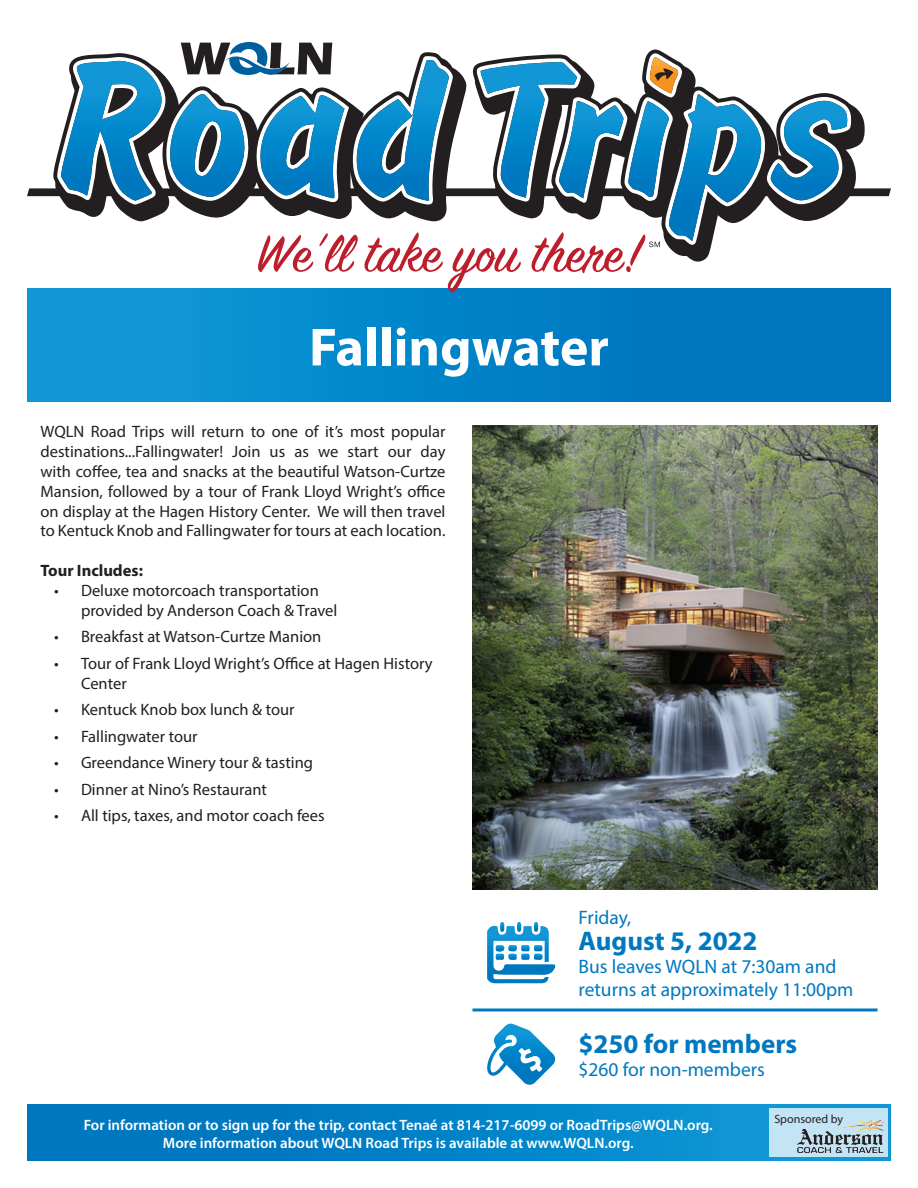
<style>
.page{position:relative;width:918px;height:1188px;background:#fff}
.page>*{position:absolute;margin:0;border:0;box-sizing:border-box;transform-origin:0 0}
.t1{font:700 54px "Myriad Pro";color:#fff}
.t2{font:700 27px "Myriad Pro";color:#0078c0}
.t3{font:19.5px "Myriad Pro";color:#0078c0}
.t4{font:16.5px/19.8px "Myriad Pro";color:#231f20}
.t5{font:700 16.5px "Myriad Pro";color:#231f20}
.t6{font:600 15px "Myriad Pro";color:#fff}
.t7{font:12px "Myriad Pro";color:#231f20}
</style>
<div class="page">
<div style="left:27px;top:289px;width:864px;height:112px;background:linear-gradient(to right,#0f99d8,#0071bb)"></div>
<svg style="left:27px;top:42px;width:864px;height:250px"></svg>
<img style="left:472px;top:425px;width:406px;height:464px">
<div style="left:27px;top:1105px;width:864px;height:56px;background:linear-gradient(to right,#0070bb,#109ad8)"></div>
<div style="left:770px;top:1109px;width:118px;height:48px;background:#c3e4f4"></div>
<img style="left:797px;top:1119px;width:87px;height:33px">
<svg style="left:487px;top:1024px;width:69px;height:61px"></svg>
<hr style="left:472px;top:1008px;width:406px;height:3px;background:#0078c0">
<svg style="left:487px;top:922px;width:68px;height:61px"></svg>
<p class="t1" style="left:309px;top:312px;width:301px">Fallingwater</p>
<p class="t4" style="left:40px;top:422px;width:407px;text-align:justify">WQLN Road Trips will return to one of it’s most popular destinations...Fallingwater! Join us as we start our day with coffee, tea and snacks at the beautiful Watson-Curtze Mansion, followed by a tour of Frank Lloyd Wright’s office on display at the Hagen History Center. We will then travel to Kentuck Knob and Fallingwater for tours at each location.</p>
<p class="t5" style="left:40px;top:560px;width:104px">Tour Includes:</p>
<p class="t4" style="left:81px;top:580px;width:258px;text-indent:-27px">• Deluxe motorcoach transportation provided by Anderson Coach &amp; Travel</p>
<p class="t4" style="left:54px;top:627px;width:269px">• Breakfast at Watson-Curtze Manion</p>
<p class="t4" style="left:81px;top:653px;width:353px;text-indent:-27px">• Tour of Frank Lloyd Wright’s Office at Hagen History<br>Center</p>
<p class="t4" style="left:54px;top:699px;width:242px">• Kentuck Knob box lunch &amp; tour</p>
<p class="t4" style="left:54px;top:726px;width:145px">• Fallingwater tour</p>
<p class="t4" style="left:54px;top:753px;width:261px">• Greendance Winery tour &amp; tasting</p>
<p class="t4" style="left:54px;top:779px;width:215px">• Dinner at Nino’s Restaurant</p>
<p class="t4" style="left:54px;top:806px;width:272px">• All tips, taxes, and motor coach fees</p>
<p class="t3" style="left:579px;top:905px;width:54px">Friday,</p>
<p class="t2" style="left:579px;top:923px;width:181px">August 5, 2022</p>
<p class="t3" style="left:579px;top:954px;width:259px">Bus leaves WQLN at 7:30am and</p>
<p class="t3" style="left:579px;top:978px;width:277px">returns at approximately 11:00pm</p>
<p class="t2" style="left:579px;top:1026px;width:220px">$250 for members</p>
<p class="t3" style="left:579px;top:1057px;width:188px">$260 for non-members</p>
<p class="t6" style="left:84px;top:1115px;width:631px">For information or to sign up for the trip, contact Tenaé at 814-217-6099 or RoadTrips@WQLN.org.</p>
<p class="t6" style="left:163px;top:1133px;width:472px">More information about WQLN Road Trips is available at www.WQLN.org.</p>
<p class="t7" style="left:774px;top:1111px;width:70px">Sponsored by</p>
</div>
